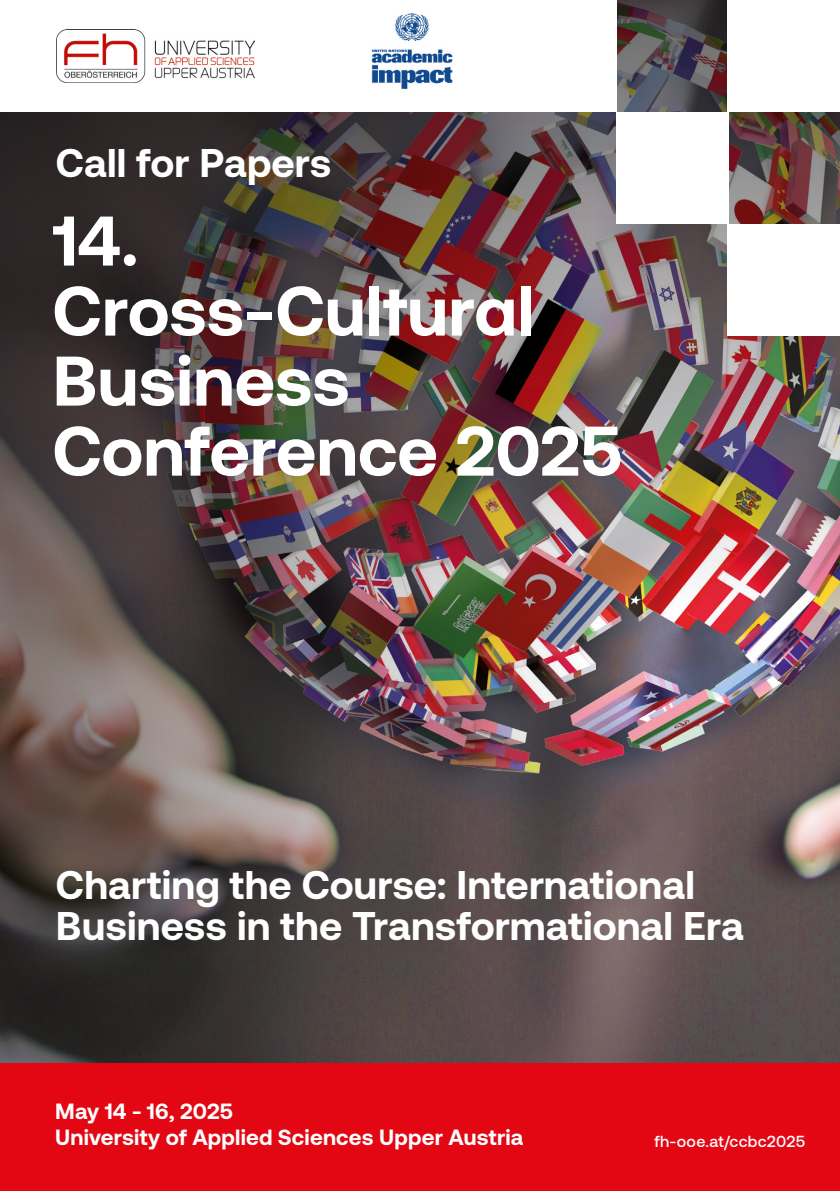
<style>
.page{position:relative;width:840px;height:1191px;background:#fff}
.page>*{position:absolute;margin:0;border:0;box-sizing:border-box;transform-origin:0 0}
.t1{font:700 70px/70px "Aeonik";color:#fff}
.t2{font:700 40px/41px "Aeonik";letter-spacing:.005em;color:#fff}
.t3{font:700 22px/26px "Aeonik";letter-spacing:.01em;color:#fff}
.t4{font:500 16px "Aeonik";letter-spacing:.015em;color:#fbfbfb}
</style>
<div class="page">
<img style="left:615px;top:605px;width:224px;height:458px">
<img style="left:0;top:605px;width:615px;height:458px">
<img style="left:0;top:0;width:839px;height:605px">
<div style="left:0;top:0;width:615px;height:112px;background:#fff"></div>
<div style="left:615px;top:112px;width:112px;height:112px;background:#fff"></div>
<img style="left:56px;top:29px;width:199px;height:53px">
<div style="left:727px;top:224px;width:112px;height:112px;background:#fff"></div>
<div style="left:0;top:1063px;width:839px;height:128px;background:#e30613"></div>
<div style="left:727px;top:0;width:112px;height:112px;background:#fff"></div>
<img style="left:371px;top:13px;width:82px;height:76px">
<p class="t2" style="left:56px;top:142px;width:277px">Call for Papers</p>
<h1 class="t1" style="left:52px;top:205px;width:571px">14.<br>Cross-Cultural<br>Business<br>Conference 2025</h1>
<p class="t2" style="left:56px;top:864px;width:688px">Charting the Course: International<br>Business in the Transformational Era</p>
<p class="t3" style="left:55px;top:1098px;width:469px">May 14 - 16, 2025<br>University of Applied Sciences Upper Austria</p>
<p class="t4" style="left:654px;top:1132px;width:152px">fh-ooe.at/ccbc2025</p>
</div>
